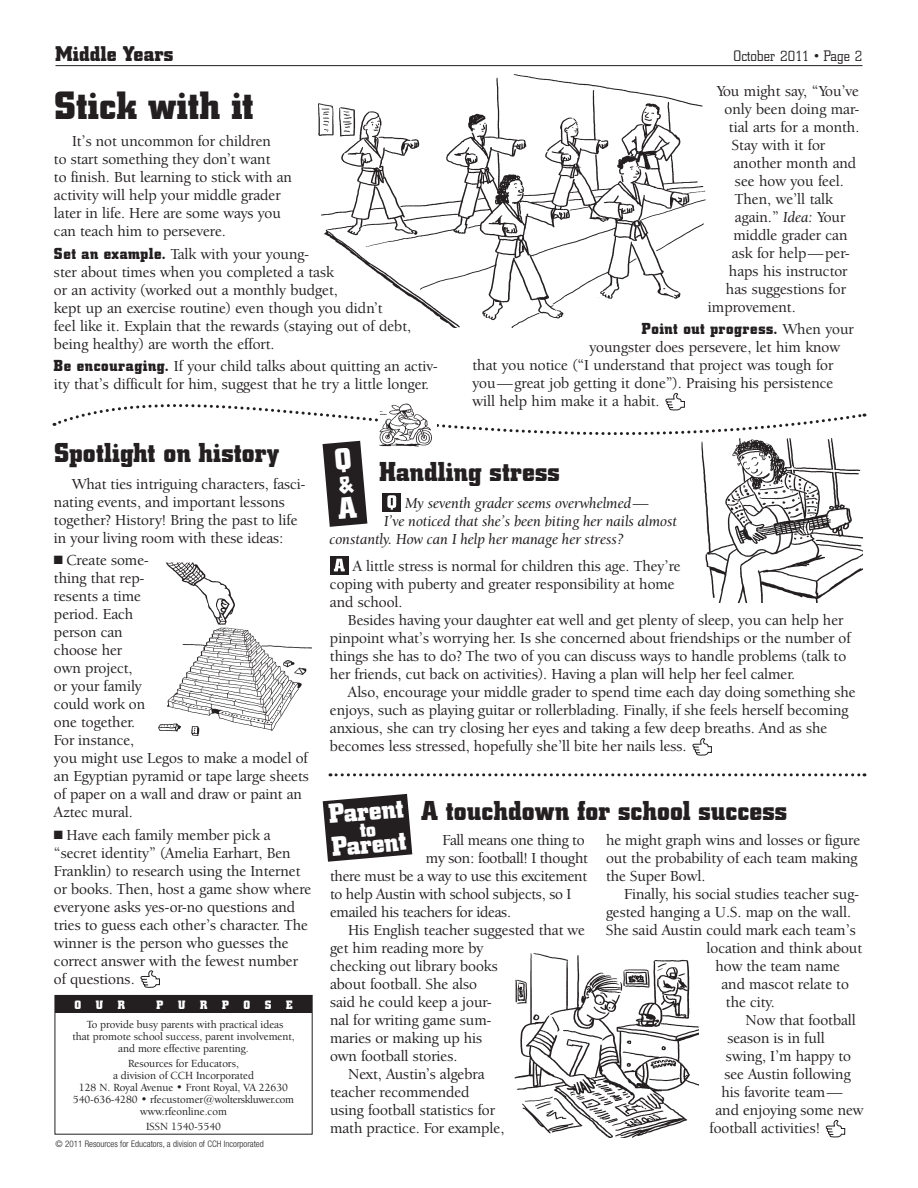
<style>
.page{position:relative;width:918px;height:1188px;background:#fff}
.page>*{position:absolute;margin:0;border:0;box-sizing:border-box;transform-origin:0 0}
.t1{font:700 39px "City";letter-spacing:.01em;color:#231f20}
.t2{font:700 27px "City";letter-spacing:.01em;color:#231f20}
.t3{font:700 27px "City";color:#fff}
.t4{font:700 21px "City";letter-spacing:.01em;color:#231f20}
.t5{font:500 15.75px/18px "Berkeley Oldstyle IT Cby BT";color:#231f20}
.t6{font:15.75px "Berkeley Oldstyle IT Cby BT Med Ital";color:#231f20}
.t7{font:700 15.75px "City";letter-spacing:.04em;color:#231f20}
.t8{font:300 15px "City";letter-spacing:.01em;color:#231f20}
.t9{font:700 12px "City";color:#fff}
.t10{font:500 11.25px/12px "Berkeley Oldstyle IT Cby BT";color:#231f20;text-align:center}
.t11{font:300 condensed 9px "Helvetica Neue";color:#231f20}
.s1{font-family:"Berkeley Oldstyle IT Cby BT Med Ital";font-weight:400}
.s2{font-family:"Berkeley Oldstyle IT Cby BT";font-weight:500}
.s3{font-family:"City";font-weight:700}
</style>
<div class="page">
<svg style="left:56px;top:404px;width:808px;height:45px"></svg>
<div style="left:55px;top:995px;width:257px;height:18px;background:#231f20"></div>
<hr style="left:56px;top:65px;width:806px;height:1px;background:#231f20">
<svg style="left:330px;top:773px;width:535px;height:3px"></svg>
<svg style="left:665px;top:393px;width:20px;height:18px"></svg>
<svg style="left:140px;top:970px;width:20px;height:18px"></svg>
<div style="left:382px;top:493px;width:19px;height:18px;background:#231f20"></div>
<svg style="left:387px;top:495px;width:9px;height:15px"></svg>
<div style="left:330px;top:556px;width:19px;height:18px;background:#231f20"></div>
<svg style="left:334px;top:559px;width:11px;height:12px"></svg>
<svg style="left:692px;top:738px;width:20px;height:18px"></svg>
<svg style="left:826px;top:1119px;width:19px;height:19px"></svg>
<div style="left:378px;top:416px;width:58px;height:19px;background:#fff"></div>
<img style="left:515px;top:954px;width:183px;height:183px">
<img style="left:687px;top:437px;width:176px;height:166px">
<img style="left:318px;top:74px;width:388px;height:253px">
<img style="left:158px;top:562px;width:154px;height:174px">
<img style="left:375px;top:403px;width:58px;height:46px">
<svg style="left:323px;top:794px;width:89px;height:68px;background:#444041"></svg>
<svg style="left:323px;top:441px;width:44px;height:86px;background:#484546"></svg>
<h3 class="t4" style="left:56px;top:42px;width:120px">Middle Years</h3>
<p class="t8" style="left:733px;top:47px;width:131px">October 2011 • Page 2</p>
<p class="t5" style="left:717px;top:82px;width:144px">You might say, “You’ve</p>
<p class="t5" style="left:724px;top:100px;width:136px">only been doing mar-</p>
<p class="t5" style="left:729px;top:118px;width:132px">tial arts for a month.</p>
<p class="t5" style="left:732px;top:136px;width:95px">Stay with it for</p>
<p class="t5" style="left:733px;top:154px;width:124px">another month and</p>
<p class="t5" style="left:735px;top:172px;width:110px">see how you feel.</p>
<p class="t5" style="left:735px;top:190px;width:100px">Then, we’ll talk</p>
<p class="t5" style="left:735px;top:208px;width:112px">again.” <span class="s1">Idea:</span> Your</p>
<p class="t5" style="left:733px;top:226px;width:116px">middle grader can</p>
<p class="t5" style="left:732px;top:244px;width:119px">ask for help—per-</p>
<p class="t5" style="left:729px;top:262px;width:120px">haps his instructor</p>
<p class="t5" style="left:726px;top:280px;width:121px">has suggestions for</p>
<p class="t5" style="left:708px;top:298px;width:89px">improvement.</p>
<p class="t7" style="left:642px;top:320px;width:213px">Point out progress. <span class="s2">When your</span></p>
<p class="t5" style="left:472px;top:338px;width:369px;text-indent:117px">youngster does persevere, let him know that you notice (“I understand that project was tough for you—great job getting it done”). Praising his persistence will help him make it a habit.</p>
<h2 class="t2" style="left:54px;top:437px;width:226px">Spotlight on history</h2>
<p class="t5" style="left:54px;top:474px;width:252px;text-indent:18px">What ties intriguing characters, fasci&shy;nating events, and important lessons together? History! Bring the past to life in your living room with these ideas:</p>
<p class="t5" style="left:54px;top:551px;width:256px">■ Create some-<br>thing that rep-<br>resents a time<br>period. Each<br>person can<br>choose her<br>own project,<br>or your family<br>could work on<br>one together.<br>For instance,<br>you might use Legos to make a model of an Egyptian pyramid or tape large sheets of paper on a wall and draw or paint an<br>Aztec mural.</p>
<p class="t5" style="left:54px;top:825px;width:259px">■ Have each family member pick a “secret identity” (Amelia Earhart, Ben Franklin) to research using the Internet or books. Then, host a game show where everyone asks yes-or-no questions and tries to guess each other’s character. The winner is the person who guesses the correct answer with the fewest number of questions.</p>
<h1 class="t1" style="left:54px;top:84px;width:201px">Stick with it</h1>
<p class="t5" style="left:54px;top:132px;width:240px;text-indent:18px">It’s not uncommon for children<br>to start something they don’t want<br>to finish. But learning to stick with an activity will help your middle grader later in life. Here are some ways you can teach him to persevere.</p>
<p class="t5" style="left:54px;top:245px;width:359px"><span class="s3">Set an example.</span> Talk with your young-<br>ster about times when you completed a task<br>or an activity (worked out a monthly budget,<br>kept up an exercise routine) even though you didn’t<br>feel like it. Explain that the rewards (staying out of debt, being healthy) are worth the effort.</p>
<p class="t5" style="left:54px;top:357px;width:385px"><span class="s3">Be encouraging.</span> If your child talks about quitting an activ&shy;ity that’s difficult for him, suggest that he try a little longer.</p>
<h2 class="t2" style="left:380px;top:457px;width:182px">Handling stress</h2>
<p class="t6" style="left:405px;top:494px;width:245px">My seventh grader seems overwhelmed<span class="s2">—</span></p>
<p class="t6" style="left:384px;top:512px;width:295px">I’ve noticed that she’s been biting her nails almost</p>
<p class="t6" style="left:330px;top:530px;width:296px">constantly. How can I help her manage her stress?</p>
<p class="t5" style="left:330px;top:557px;width:352px;text-indent:23px">A little stress is normal for children this age. They’re coping with puberty and greater responsibility at home and school.</p>
<p class="t5" style="left:330px;top:611px;width:522px;text-indent:18px">Besides having your daughter eat well and get plenty of sleep, you can help her pinpoint what’s worrying her. Is she concerned about friendships or the number of things she has to do? The two of you can discuss ways to handle problems (talk to her friends, cut back on activities). Having a plan will help her feel calmer.</p>
<p class="t5" style="left:330px;top:683px;width:527px;text-indent:18px">Also, encourage your middle grader to spend time each day doing something she enjoys, such as playing guitar or rollerblading. Finally, if she feels herself becoming anxious, she can try closing her eyes and taking a few deep breaths. And as she becomes less stressed, hopefully she’ll bite her nails less.</p>
<h2 class="t3" style="left:328px;top:799px;width:76px;rotate:-5deg">Parent</h2>
<h2 class="t3" style="left:331px;top:832px;width:76px;rotate:-5deg">Parent</h2>
<h2 class="t2" style="left:422px;top:795px;width:367px">A touchdown for school success</h2>
<p class="t5" style="left:606px;top:831px;width:256px">he might graph wins and losses or figure out the probability of each team making the Super Bowl.</p>
<p class="t5" style="left:624px;top:885px;width:236px">Finally, his social studies teacher sug-</p>
<p class="t5" style="left:606px;top:903px;width:247px">gested hanging a U.S. map on the wall.</p>
<p class="t5" style="left:606px;top:921px;width:251px">She said Austin could mark each team’s</p>
<p class="t5" style="left:707px;top:939px;width:157px">location and think about</p>
<p class="t5" style="left:715px;top:957px;width:126px">how the team name</p>
<p class="t5" style="left:721px;top:975px;width:129px">and mascot relate to</p>
<p class="t5" style="left:726px;top:993px;width:51px">the city.</p>
<p class="t5" style="left:745px;top:1011px;width:112px">Now that football</p>
<p class="t5" style="left:727px;top:1029px;width:99px">season is in full</p>
<p class="t5" style="left:726px;top:1047px;width:127px">swing, I’m happy to</p>
<p class="t5" style="left:725px;top:1065px;width:128px">see Austin following</p>
<p class="t5" style="left:722px;top:1083px;width:123px">his favorite team—</p>
<p class="t5" style="left:716px;top:1101px;width:150px">and enjoying some new</p>
<p class="t5" style="left:710px;top:1119px;width:112px">football activities!</p>
<p class="t5" style="left:443px;top:831px;width:144px">Fall means one thing to</p>
<p class="t5" style="left:426px;top:849px;width:163px">my son: football! I thought</p>
<p class="t5" style="left:330px;top:867px;width:259px">there must be a way to use this excitement</p>
<p class="t5" style="left:330px;top:885px;width:243px">to help Austin with school subjects, so I</p>
<p class="t5" style="left:330px;top:903px;width:183px">emailed his teachers for ideas.</p>
<p class="t5" style="left:348px;top:921px;width:238px">His English teacher suggested that we</p>
<p class="t5" style="left:330px;top:939px;width:155px">get him reading more by</p>
<p class="t5" style="left:330px;top:957px;width:169px">checking out library books</p>
<p class="t5" style="left:330px;top:975px;width:149px">about football. She also</p>
<p class="t5" style="left:330px;top:993px;width:163px">said he could keep a jour-</p>
<p class="t5" style="left:330px;top:1011px;width:162px">nal for writing game sum-</p>
<p class="t5" style="left:330px;top:1029px;width:154px">maries or making up his</p>
<p class="t5" style="left:330px;top:1047px;width:129px">own football stories.</p>
<p class="t5" style="left:348px;top:1065px;width:138px">Next, Austin’s algebra</p>
<p class="t5" style="left:330px;top:1083px;width:141px">teacher recommended</p>
<p class="t5" style="left:330px;top:1101px;width:166px">using football statistics for</p>
<p class="t5" style="left:330px;top:1119px;width:176px">math practice. For example,</p>
<p class="t9" style="left:74px;top:998px;width:50px">Our</p>
<p class="t9" style="left:157px;top:998px;width:50px">Pur</p>
<p class="t9" style="left:222px;top:998px;width:19px">pose</p>
<p class="t10" style="left:72px;top:1018px;width:224px">To provide busy parents with practical ideas<br>that promote school success, parent involvement, and more effective parenting.</p>
<p class="t10" style="left:73px;top:1057px;width:223px">Resources for Educators,<br>a division of CCH Incorporated<br>128 N. Royal Avenue • Front Royal, VA 22630<br>540-636-4280 • rfecustomer@wolterskluwer.com www.rfeonline.com</p>
<p class="t10" style="left:146px;top:1120px;width:76px">ISSN 1540-5540</p>
<p class="t11" style="left:56px;top:1139px;width:210px">© 2011 Resources for Educators, a division of CCH Incorporated</p>
</div>
